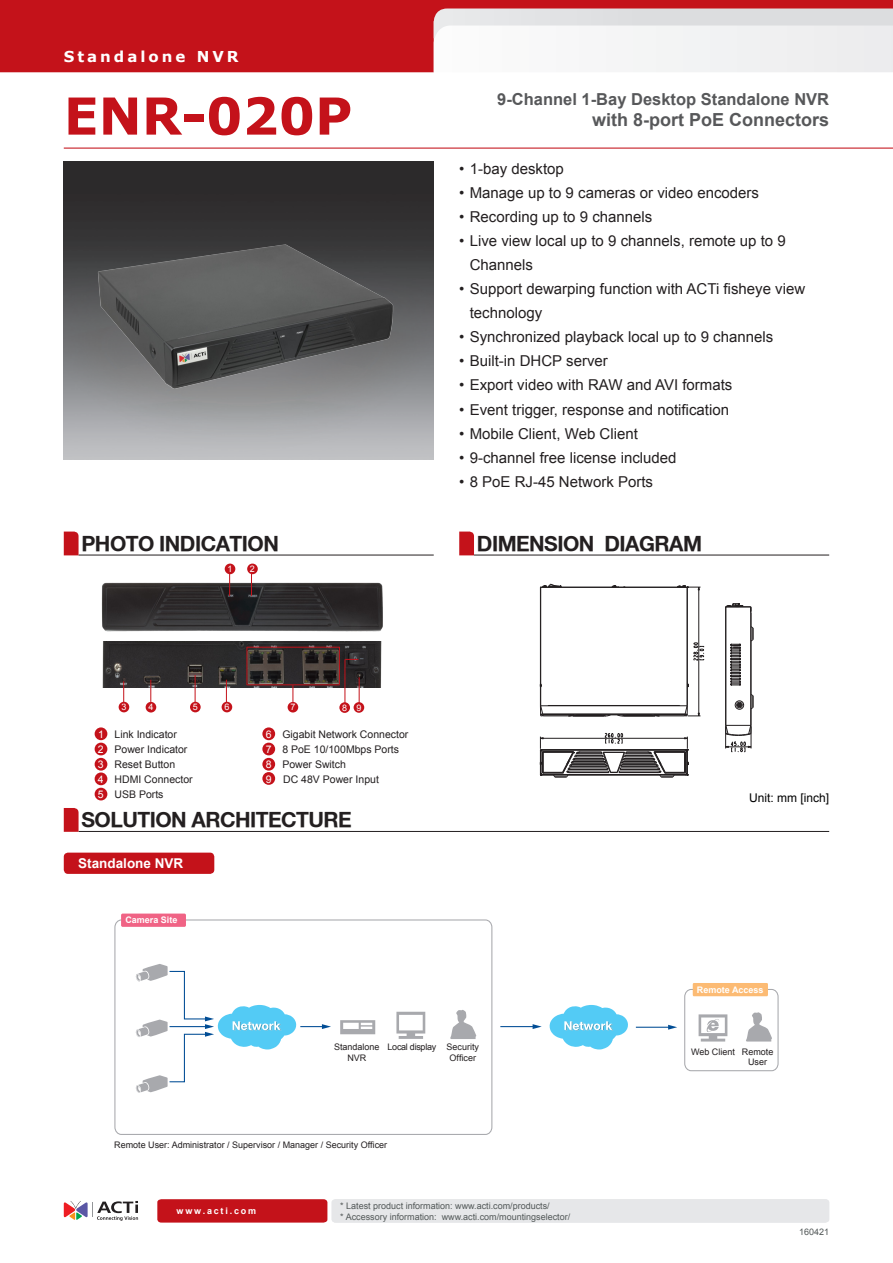
<style>
.page{position:relative;width:893px;height:1263px;background:#fff}
.page>*{position:absolute;margin:0;border:0;box-sizing:border-box;transform-origin:0 0}
.t1{font:700 51px "Verdana";color:#c4121a}
._01{font:700 21px "Helvetica Neue";letter-spacing:-.025em;color:#231f20}
.Headline-1{font:700 18px "Arial";color:#57585a}
.Headline-1-2{font:700 16.5px "Arial";color:#57585a}
.Features{font:15px/24px "Arial";color:#231f20}
.t2{font:700 15px "Verdana";letter-spacing:.2em;color:#fff}
.t3{font:700 13.5px "Arial";color:#fff}
.t4{font:12px "Arial";color:#000101}
.photo{font:10.5px "Arial";color:#231f20}
.t5{font:9px "Arial";color:#525858}
.t6{font:9px "Arial";color:#231f20}
.t7{font:700 9px "Arial";color:#fff}
.t8{font:700 9px "Arial";letter-spacing:.2em;color:#fff}
.t9{font:9px "Arial";letter-spacing:-.03em;color:#231f20}
.t10{font:9px "Arial";color:#fff}
.s1{color:#fff}
</style>
<div class="page">
<div style="left:0;top:9px;width:433px;height:63px;background:#c4121a"></div>
<div style="left:0;top:0;width:893px;height:9px;background:#c4121a"></div>
<svg style="left:433px;top:9px;width:460px;height:63px"></svg>
<svg style="left:63px;top:147px;width:830px;height:2px"></svg>
<svg style="left:157px;top:1199px;width:672px;height:23px"></svg>
<svg style="left:64px;top:1201px;width:74px;height:20px"></svg>
<div style="left:262px;top:772px;width:13px;height:13px;background:#c4121a;border-radius:50%"></div>
<img style="left:101px;top:573px;width:282px;height:115px">
<img style="left:64px;top:162px;width:370px;height:297px">
<div style="left:64px;top:853px;width:150px;height:21px;background:#c4121a;border-radius:4px"></div>
<img style="left:217px;top:1005px;width:80px;height:44px">
<svg style="left:233px;top:1021px;width:47px;height:9px"></svg>
<div style="left:684px;top:989px;width:95px;height:82px;border:1px solid #a8a9ad;border-radius:7px"></div>
<svg style="left:746px;top:1012px;width:26px;height:29px"></svg>
<div style="left:693px;top:983px;width:75px;height:13px;background:#fcbb74"></div>
<svg style="left:699px;top:1014px;width:28px;height:27px"></svg>
<div style="left:114px;top:919px;width:378px;height:216px;border:1px solid #a8a9ad;border-radius:7px"></div>
<svg style="left:450px;top:1010px;width:26px;height:29px"></svg>
<div style="left:121px;top:913px;width:65px;height:14px;background:#f06385;border-radius:2px"></div>
<svg style="left:135px;top:964px;width:79px;height:129px"></svg>
<svg style="left:300px;top:1024px;width:31px;height:5px"></svg>
<svg style="left:396px;top:1012px;width:29px;height:27px"></svg>
<svg style="left:340px;top:1020px;width:35px;height:14px"></svg>
<img style="left:549px;top:1005px;width:79px;height:44px">
<svg style="left:564px;top:1021px;width:48px;height:9px"></svg>
<svg style="left:533px;top:1024px;width:9px;height:5px"></svg>
<hr style="left:500px;top:1026px;width:34px;height:1px;background:#014d95">
<div style="left:95px;top:758px;width:12px;height:13px;background:#c4121a;border-radius:50%"></div>
<div style="left:95px;top:772px;width:12px;height:13px;background:#c4121a;border-radius:50%"></div>
<div style="left:95px;top:788px;width:12px;height:12px;background:#c4121a;border-radius:50%"></div>
<div style="left:95px;top:743px;width:12px;height:12px;background:#c4121a;border-radius:50%"></div>
<div style="left:95px;top:727px;width:12px;height:13px;background:#c4121a;border-radius:50%"></div>
<div style="left:262px;top:727px;width:13px;height:13px;background:#c4121a;border-radius:50%"></div>
<div style="left:262px;top:743px;width:13px;height:12px;background:#c4121a;border-radius:50%"></div>
<div style="left:225px;top:564px;width:10px;height:10px;background:#c4121a;border-radius:50%"></div>
<div style="left:119px;top:702px;width:10px;height:10px;background:#c4121a;border-radius:50%"></div>
<div style="left:247px;top:564px;width:11px;height:10px;background:#c4121a;border-radius:50%"></div>
<svg style="left:195px;top:675px;width:1px;height:27px"></svg>
<svg style="left:151px;top:680px;width:1px;height:22px"></svg>
<svg style="left:123px;top:681px;width:1px;height:21px"></svg>
<div style="left:190px;top:702px;width:11px;height:10px;background:#c4121a;border-radius:50%"></div>
<div style="left:146px;top:702px;width:10px;height:10px;background:#c4121a;border-radius:50%"></div>
<div style="left:288px;top:702px;width:10px;height:10px;background:#c4121a;border-radius:50%"></div>
<div style="left:262px;top:758px;width:13px;height:13px;background:#c4121a;border-radius:50%"></div>
<svg style="left:226px;top:680px;width:1px;height:22px"></svg>
<svg style="left:346px;top:659px;width:12px;height:1px"></svg>
<div style="left:222px;top:702px;width:10px;height:10px;background:#c4121a;border-radius:50%"></div>
<svg style="left:668px;top:1025px;width:9px;height:5px"></svg>
<hr style="left:636px;top:1027px;width:34px;height:1px;background:#014d95">
<hr style="left:79px;top:831px;width:750px;height:1px;background:#231f20">
<svg style="left:64px;top:808px;width:15px;height:24px"></svg>
<hr style="left:79px;top:555px;width:355px;height:1px;background:#231f20">
<svg style="left:64px;top:531px;width:15px;height:24px"></svg>
<hr style="left:474px;top:555px;width:355px;height:1px;background:#231f20">
<svg style="left:459px;top:531px;width:15px;height:24px"></svg>
<svg style="left:251px;top:574px;width:1px;height:22px"></svg>
<svg style="left:229px;top:574px;width:1px;height:22px"></svg>
<img style="left:83px;top:162px;width:325px;height:277px">
<svg style="left:539px;top:583px;width:215px;height:195px"></svg>
<div style="left:339px;top:702px;width:11px;height:11px;background:#c4121a;border-radius:50%"></div>
<div style="left:354px;top:702px;width:10px;height:11px;background:#c4121a;border-radius:50%"></div>
<svg style="left:293px;top:685px;width:1px;height:17px"></svg>
<hr style="left:247px;top:647px;width:1px;height:38px;background:#c4121a">
<hr style="left:339px;top:647px;width:1px;height:38px;background:#c4121a">
<hr style="left:247px;top:684px;width:93px;height:1px;background:#c4121a">
<hr style="left:247px;top:647px;width:93px;height:1px;background:#c4121a">
<hr style="left:345px;top:659px;width:1px;height:45px;background:#c4121a">
<svg style="left:359px;top:677px;width:1px;height:26px"></svg>
<p class="t2" style="left:64px;top:46px;width:176px">Standalone NVR</p>
<p class="t1" style="left:64px;top:80px;width:290px">ENR-020P</p>
<p class="Headline-1-2" style="left:497px;top:88px;width:333px">9-Channel 1-Bay Desktop Standalone NVR</p>
<p class="Headline-1" style="left:592px;top:107px;width:239px">with 8-port PoE Connectors</p>
<p class="Features" style="left:459px;top:157px;width:106px">• 1-bay desktop</p>
<p class="Features" style="left:459px;top:181px;width:301px">• Manage up to 9 cameras or video encoders</p>
<p class="Features" style="left:459px;top:205px;width:195px">• Recording up to 9 channels</p>
<p class="Features" style="left:470px;top:229px;width:317px;text-indent:-10px">• Live view local up to 9 channels, remote up to 9<br>Channels</p>
<p class="Features" style="left:470px;top:277px;width:337px;text-indent:-10px">• Support dewarping function with ACTi fisheye view technology</p>
<p class="Features" style="left:459px;top:325px;width:315px">• Synchronized playback local up to 9 channels</p>
<p class="Features" style="left:459px;top:349px;width:150px">• Built-in DHCP server</p>
<p class="Features" style="left:459px;top:373px;width:275px">• Export video with RAW and AVI formats</p>
<p class="Features" style="left:459px;top:397px;width:271px">• Event trigger, response and notification</p>
<p class="Features" style="left:459px;top:421px;width:180px">• Mobile Client, Web Client</p>
<p class="Features" style="left:459px;top:445px;width:219px">• 9-channel free license included</p>
<p class="Features" style="left:459px;top:469px;width:195px">• 8 PoE RJ-45 Network Ports</p>
<p class="_01" style="left:81px;top:530px;width:199px">PHOTO INDICATION</p>
<p class="_01" style="left:477px;top:530px;width:227px">DIMENSION DIAGRAM</p>
<p class="t10" style="left:228px;top:563px;width:7px">1</p>
<p class="t10" style="left:250px;top:563px;width:7px">2</p>
<p class="t10" style="left:121px;top:701px;width:7px">3</p>
<p class="t10" style="left:148px;top:701px;width:7px">4</p>
<p class="t10" style="left:193px;top:701px;width:7px">5</p>
<p class="t10" style="left:224px;top:701px;width:7px">6</p>
<p class="t10" style="left:290px;top:701px;width:7px">7</p>
<p class="t10" style="left:342px;top:702px;width:7px">8</p>
<p class="t10" style="left:356px;top:702px;width:7px">9</p>
<p class="photo" style="left:98px;top:727px;width:80px"><span class="s1">1</span> Link Indicator</p>
<p class="photo" style="left:98px;top:742px;width:91px"><span class="s1">2</span> Power Indicator</p>
<p class="photo" style="left:98px;top:757px;width:79px"><span class="s1">3</span> Reset Button</p>
<p class="photo" style="left:98px;top:772px;width:96px"><span class="s1">4</span> HDMI Connector</p>
<p class="photo" style="left:98px;top:787px;width:67px"><span class="s1">5</span> USB Ports</p>
<p class="photo" style="left:266px;top:727px;width:144px"><span class="s1">6</span> Gigabit Network Connector</p>
<p class="photo" style="left:266px;top:742px;width:135px"><span class="s1">7</span> 8 PoE 10/100Mbps Ports</p>
<p class="photo" style="left:266px;top:757px;width:82px"><span class="s1">8</span> Power Switch</p>
<p class="photo" style="left:266px;top:772px;width:115px"><span class="s1">9</span> DC 48V Power Input</p>
<p class="_01" style="left:81px;top:806px;width:272px">SOLUTION ARCHITECTURE</p>
<p class="t3" style="left:78px;top:854px;width:107px">Standalone NVR</p>
<p class="t7" style="left:125px;top:914px;width:54px">Camera Site</p>
<p class="t6" style="left:334px;top:1041px;width:47px">Standalone</p>
<p class="t9" style="left:388px;top:1041px;width:50px">Local display</p>
<p class="t6" style="left:347px;top:1051px;width:20px">NVR</p>
<p class="t6" style="left:447px;top:1041px;width:34px">Security</p>
<p class="t6" style="left:450px;top:1051px;width:28px">Officer</p>
<p class="t6" style="left:114px;top:1139px;width:275px">Remote User: Administrator / Supervisor / Manager / Security Officer</p>
<p class="t8" style="left:177px;top:1205px;width:81px">www.acti.com</p>
<p class="t5" style="left:340px;top:1200px;width:211px">* Latest product information: www.acti.com/products/</p>
<p class="t5" style="left:340px;top:1211px;width:232px">* Accessory information: www.acti.com/mountingselector/</p>
<p class="t4" style="left:749px;top:790px;width:82px">Unit: mm [inch]</p>
<p class="t7" style="left:697px;top:984px;width:68px">Remote Access</p>
<p class="t6" style="left:691px;top:1045px;width:45px">Web Client</p>
<p class="t6" style="left:742px;top:1045px;width:33px">Remote</p>
<p class="t6" style="left:748px;top:1056px;width:20px">User</p>
<p class="t5" style="left:799px;top:1225px;width:32px">160421</p>
</div>
